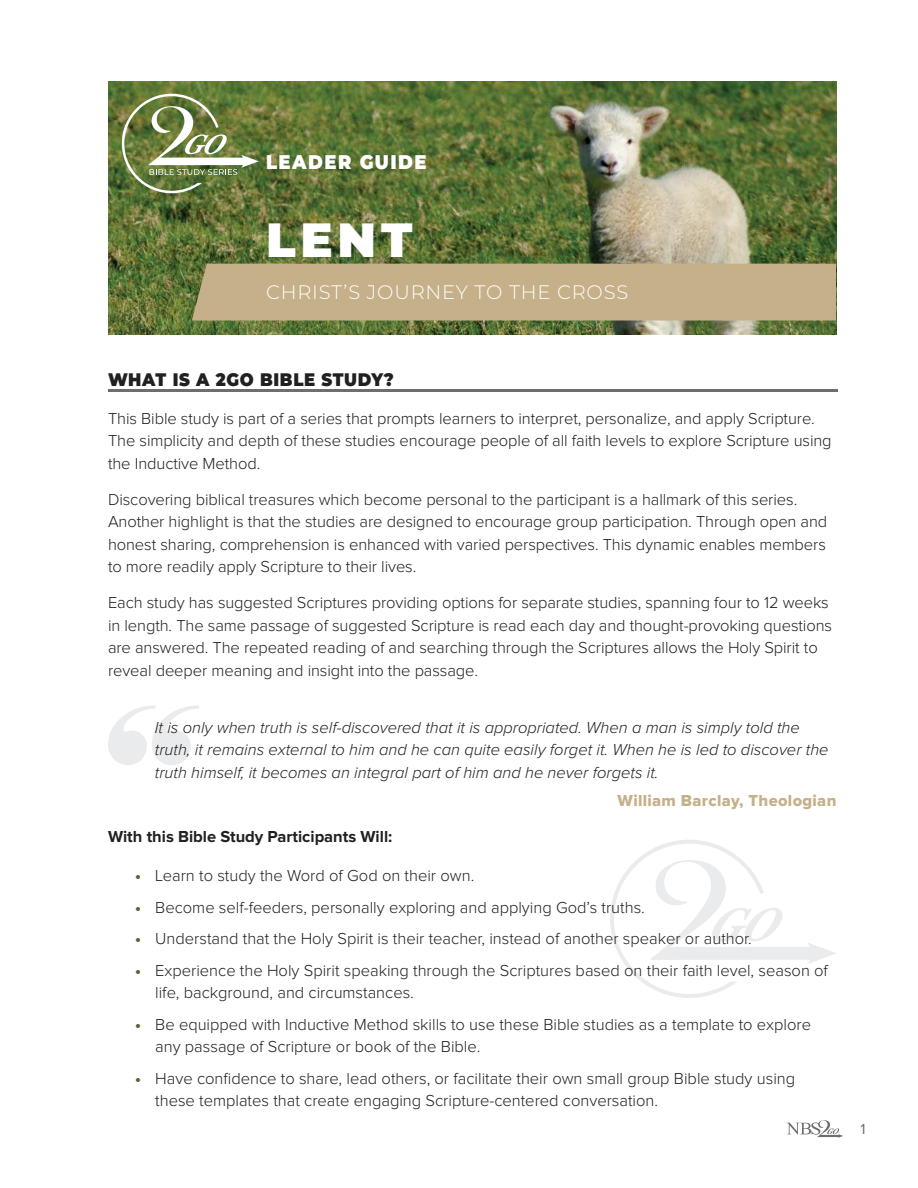
<style>
.page{position:relative;width:918px;height:1188px;background:#fff}
.page>*{position:absolute;margin:0;border:0;box-sizing:border-box;transform-origin:0 0}
.t1{font:900 48px "Montserrat";color:#fff}
.t2{font:900 19.8px "Montserrat";letter-spacing:.08em;color:#fff;scale:.91 1}
.t3{font:300 19.5px "Montserrat";letter-spacing:.04em;color:#fff}
.t4{font:900 18.15px "Montserrat";letter-spacing:.04em;color:#221f1f;scale:.91 1}
.t5{font:300 16.5px/22.5px "Proxima Nova";letter-spacing:-.005em;color:#221f1f}
.t6{font:italic 300 16.5px/22.5px "Proxima Nova";color:#221f1f}
.t7{font:700 16.5px "Proxima Nova";color:#221f1f}
.t8{font:16.5px "Proxima Nova Extrabld";letter-spacing:.02em;color:#c6b089}
.t9{font:15px "Proxima Nova";color:#6c6e70}
.s1{font-family:"Proxima Nova Extrabld";font-weight:400;color:#625f32}
</style>
<div class="page">
<svg style="left:786px;top:1120px;width:57px;height:18px"></svg>
<img style="left:108px;top:81px;width:729px;height:254px">
<svg style="left:610px;top:840px;width:226px;height:158px"></svg>
<div style="left:192px;top:264px;width:644px;height:57px;background:#c6b089"></div>
<svg style="left:108px;top:705px;width:91px;height:60px"></svg>
<hr style="left:108px;top:389px;width:729px;height:3px;background:#6c6e70">
<svg style="left:122px;top:94px;width:137px;height:99px;background:#7f8f5a"></svg>
<p class="t2" style="left:266px;top:151px;width:178px">LEADER GUIDE</p>
<h1 class="t1" style="left:266px;top:213px;width:148px">LENT</h1>
<p class="t3" style="left:266px;top:281px;width:364px">CHRIST’S JOURNEY TO THE CROSS</p>
<p class="t4" style="left:108px;top:369px;width:316px">WHAT IS A 2GO BIBLE STUDY?</p>
<p class="t5" style="left:108px;top:408px;width:725px">This Bible study is part of a series that prompts learners to interpret, personalize, and apply Scripture.<br>The simplicity and depth of these studies encourage people of all faith levels to explore Scripture using the Inductive Method.</p>
<p class="t5" style="left:108px;top:489px;width:721px">Discovering biblical treasures which become personal to the participant is a hallmark of this series.<br>Another highlight is that the studies are designed to encourage group participation. Through open and honest sharing, comprehension is enhanced with varied perspectives. This dynamic enables members to more readily apply Scripture to their lives.</p>
<p class="t5" style="left:108px;top:593px;width:726px">Each study has suggested Scriptures providing options for separate studies, spanning four to 12 weeks in length. The same passage of suggested Scripture is read each day and thought-provoking questions are answered. The repeated reading of and searching through the Scriptures allows the Holy Spirit to reveal deeper meaning and insight into the passage.</p>
<p class="t6" style="left:155px;top:717px;width:675px">It is only when truth is self-discovered that it is appropriated. When a man is simply told the truth, it remains external to him and he can quite easily forget it. When he is led to discover the truth himself, it becomes an integral part of him and he never forgets it.</p>
<p class="t8" style="left:618px;top:794px;width:220px">William Barclay, Theologian</p>
<p class="t7" style="left:108px;top:830px;width:286px">With this Bible Study Participants Will:</p>
<p class="t5" style="left:135px;top:865px;width:341px"><span class="s1">•</span> Learn to study the Word of God on their own.</p>
<p class="t5" style="left:135px;top:897px;width:511px"><span class="s1">•</span> Become self-feeders, personally exploring and applying God’s truths.</p>
<p class="t5" style="left:135px;top:928px;width:618px"><span class="s1">•</span> Understand that the Holy Spirit is their teacher, instead of another speaker or author.</p>
<p class="t5" style="left:155px;top:960px;width:674px;text-indent:-20px"><span class="s1">•</span> Experience the Holy Spirit speaking through the Scriptures based on their faith level, season of life, background, and circumstances.</p>
<p class="t5" style="left:155px;top:1014px;width:657px;text-indent:-20px"><span class="s1">•</span> Be equipped with Inductive Method skills to use these Bible studies as a template to explore any passage of Scripture or book of the Bible.</p>
<p class="t5" style="left:155px;top:1068px;width:641px;text-indent:-20px"><span class="s1">•</span> Have confidence to share, lead others, or facilitate their own small group Bible study using these templates that create engaging Scripture-centered conversation.</p>
<p class="t9" style="left:860px;top:1123px;width:7px">1</p>
</div>
